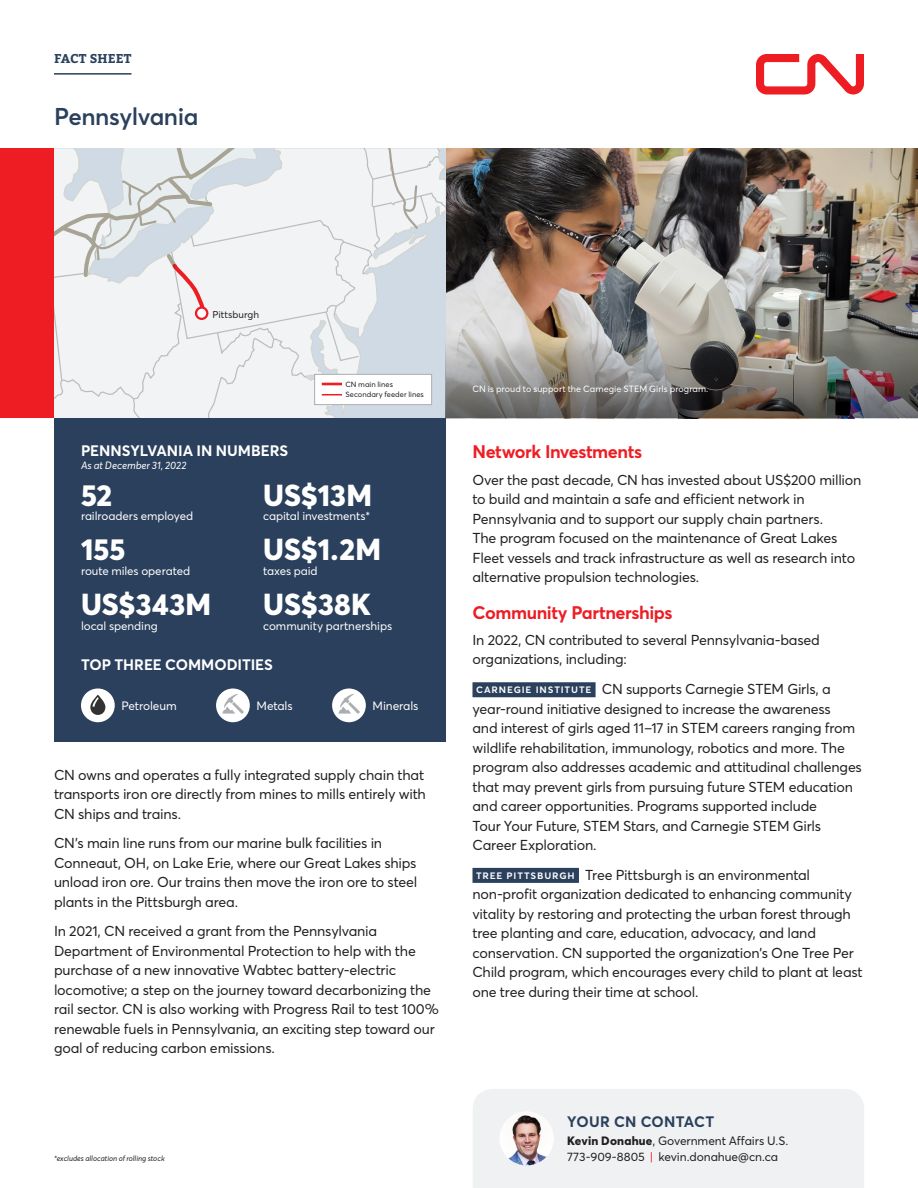
<style>
.page{position:relative;width:918px;height:1188px;background:#fff}
.page>*{position:absolute;margin:0;border:0;box-sizing:border-box;transform-origin:0 0}
.In_Numbers__Prov_Sta{font:800 30px "Averta";letter-spacing:.005em;color:#fff}
.Province_State__H1{font:600 24px "Averta";letter-spacing:-.025em;color:#2b405c}
.Subhead__H2__-_Bigge{font:700 18px "Averta";letter-spacing:-.025em;color:#ee1d23}
.In_Numbers__Prov_Sta-2{font:700 15px "Averta";color:#fff}
.Stay_Connected_-_Sub{font:700 15px "Averta";letter-spacing:.015em;color:#2b405c}
.Body_copy_-_9_5pt{font:14.25px/19.5px "Averta";letter-spacing:-.015em;color:#231f20}
.t1{font:700 12.75px "Bitter";letter-spacing:.01em;color:#2b405c}
.Body_copy_-_8pt__les{font:12px/15.5px "Averta";letter-spacing:-.005em;color:#231f20}
.Body_copy_-_8pt{font:12px "Averta";letter-spacing:-.01em;color:#fff}
.In_Numbers__Prov_Sta-3{font:11.7px "Averta";letter-spacing:-.01em;color:#fff}
.In_Numbers__Prov_Sta-4{font:italic 10.5px "Averta";color:#fff}
.t2{font:9.75px "Averta";letter-spacing:.005em;color:#231f20}
.Photo_caption_-_Whit{font:9px "Averta";letter-spacing:.005em;color:#fff}
.Fine_print{font:italic 7.5px "Averta";letter-spacing:-.005em;color:#231f20}
.Legend{font:7.5px "Averta";letter-spacing:.005em;color:#231f20}
.s1{font-weight:600;font-size:11.25px;color:#fff}
.s2{font-weight:800}
.s3{color:#ee1d23}
</style>
<div class="page">
<hr style="left:54px;top:73px;width:78px;height:2px;background:#2b405c">
<svg style="left:756px;top:54px;width:108px;height:40px"></svg>
<div style="left:473px;top:1089px;width:391px;height:99px;background:#f0f1f2"></div>
<img style="left:500px;top:1111px;width:54px;height:54px;border-radius:27px">
<img style="left:446px;top:148px;width:472px;height:190px">
<div style="left:0;top:148px;width:54px;height:270px;background:#ee1d23"></div>
<img style="left:446px;top:338px;width:472px;height:80px">
<svg style="left:54px;top:148px;width:392px;height:270px"></svg>
<div style="left:54px;top:418px;width:392px;height:324px;background:#2b405c"></div>
<div style="left:472px;top:682px;width:124px;height:15px;background:#2b405c"></div>
<div style="left:472px;top:868px;width:107px;height:15px;background:#2b405c"></div>
<div style="left:332px;top:688px;width:34px;height:34px;background:#fff;border-radius:50%"></div>
<svg style="left:338px;top:694px;width:22px;height:20px"></svg>
<div style="left:81px;top:688px;width:34px;height:34px;background:#fff;border-radius:50%"></div>
<svg style="left:90px;top:695px;width:15px;height:20px"></svg>
<div style="left:216px;top:688px;width:34px;height:34px;background:#fff;border-radius:50%"></div>
<svg style="left:222px;top:693px;width:22px;height:21px"></svg>
<p class="t1" style="left:54px;top:49px;width:79px">FACT SHEET</p>
<p class="Province_State__H1" style="left:54px;top:101px;width:146px">Pennsylvania</p>
<p class="t2" style="left:212px;top:308px;width:48px">Pittsburgh</p>
<p class="Legend" style="left:345px;top:379px;width:49px">CN main lines</p>
<p class="Legend" style="left:345px;top:390px;width:80px">Secondary feeder lines</p>
<p class="In_Numbers__Prov_Sta-2" style="left:81px;top:441px;width:209px">PENNSYLVANIA IN NUMBERS</p>
<p class="In_Numbers__Prov_Sta-4" style="left:81px;top:458px;width:107px">As at December 31, 2022</p>
<p class="In_Numbers__Prov_Sta" style="left:81px;top:476px;width:33px">52</p>
<p class="In_Numbers__Prov_Sta-3" style="left:81px;top:509px;width:114px">railroaders employed</p>
<p class="In_Numbers__Prov_Sta" style="left:81px;top:530px;width:46px">155</p>
<p class="In_Numbers__Prov_Sta-3" style="left:81px;top:563px;width:111px">route miles operated</p>
<p class="In_Numbers__Prov_Sta" style="left:81px;top:585px;width:132px">US$343M</p>
<p class="In_Numbers__Prov_Sta-3" style="left:81px;top:618px;width:78px">local spending</p>
<p class="In_Numbers__Prov_Sta" style="left:263px;top:476px;width:110px">US$13M</p>
<p class="In_Numbers__Prov_Sta-3" style="left:263px;top:509px;width:108px">capital investments*</p>
<p class="In_Numbers__Prov_Sta" style="left:263px;top:530px;width:119px">US$1.2M</p>
<p class="In_Numbers__Prov_Sta-3" style="left:263px;top:563px;width:56px">taxes paid</p>
<p class="In_Numbers__Prov_Sta" style="left:263px;top:585px;width:109px">US$38K</p>
<p class="In_Numbers__Prov_Sta-3" style="left:263px;top:618px;width:130px">community partnerships</p>
<p class="In_Numbers__Prov_Sta-2" style="left:81px;top:655px;width:193px">TOP THREE COMMODITIES</p>
<p class="Body_copy_-_8pt" style="left:122px;top:698px;width:57px">Petroleum</p>
<p class="Body_copy_-_8pt" style="left:257px;top:698px;width:38px">Metals</p>
<p class="Body_copy_-_8pt" style="left:373px;top:698px;width:47px">Minerals</p>
<p class="Body_copy_-_9_5pt" style="left:54px;top:765px;width:373px;text-align:justify">CN owns and operates a fully integrated supply chain that transports iron ore directly from mines to mills entirely with CN ships and trains.</p>
<p class="Body_copy_-_9_5pt" style="left:54px;top:833px;width:365px">CN’s main line runs from our marine bulk facilities in Conneaut, OH, on Lake Erie, where our Great Lakes ships unload iron ore. Our trains then move the iron ore to steel plants in the Pittsburgh area.</p>
<p class="Body_copy_-_9_5pt" style="left:54px;top:921px;width:386px">In 2021, CN received a grant from the Pennsylvania Department of Environmental Protection to help with the purchase of a new innovative Wabtec battery‑electric locomotive; a step on the journey toward decarbonizing the rail sector. CN is also working with Progress Rail to test 100% renewable fuels in Pennsylvania, an exciting step toward our goal of reducing carbon emissions.</p>
<p class="Fine_print" style="left:54px;top:1154px;width:112px">*excludes allocation of rolling stock</p>
<p class="Photo_caption_-_Whit" style="left:472px;top:383px;width:237px">CN is proud to support the Carnegie STEM Girls program.</p>
<p class="Subhead__H2__-_Bigge" style="left:472px;top:440px;width:171px">Network Investments</p>
<p class="Body_copy_-_9_5pt" style="left:472px;top:470px;width:391px">Over the past decade, CN has invested about US$200 million to build and maintain a safe and efficient network in Pennsylvania and to support our supply chain partners.<br>The program focused on the maintenance of Great Lakes Fleet vessels and track infrastructure as well as research into alternative propulsion technologies.</p>
<p class="Subhead__H2__-_Bigge" style="left:472px;top:601px;width:202px">Community Partnerships</p>
<p class="Body_copy_-_9_5pt" style="left:472px;top:630px;width:349px">In 2022, CN contributed to several Pennsylvania‑based organizations, including:</p>
<p class="Body_copy_-_9_5pt" style="left:472px;top:679px;width:391px"><span class="s1">carnegie institute</span> CN supports Carnegie STEM Girls, a year‑round initiative designed to increase the awareness<br>and interest of girls aged 11–17 in STEM careers ranging from wildlife rehabilitation, immunology, robotics and more. The program also addresses academic and attitudinal challenges that may prevent girls from pursuing future STEM education and career opportunities. Programs supported include<br>Tour Your Future, STEM Stars, and Carnegie STEM Girls Career Exploration.</p>
<p class="Body_copy_-_9_5pt" style="left:472px;top:865px;width:392px"><span class="s1">tree pittsburgh</span> Tree Pittsburgh is an environmental non‑profit organization dedicated to enhancing community vitality by restoring and protecting the urban forest through tree planting and care, education, advocacy, and land conservation. CN supported the organization’s One Tree Per Child program, which encourages every child to plant at least one tree during their time at school.</p>
<p class="Stay_Connected_-_Sub" style="left:567px;top:1112px;width:149px">YOUR CN CONTACT</p>
<p class="Body_copy_-_8pt__les" style="left:567px;top:1133px;width:223px"><span class="s2">Kevin Donahue</span>, Government Affairs U.S.<br>773‑909‑8805 <span class="s3">|</span> kevin.donahue@cn.ca</p>
</div>
